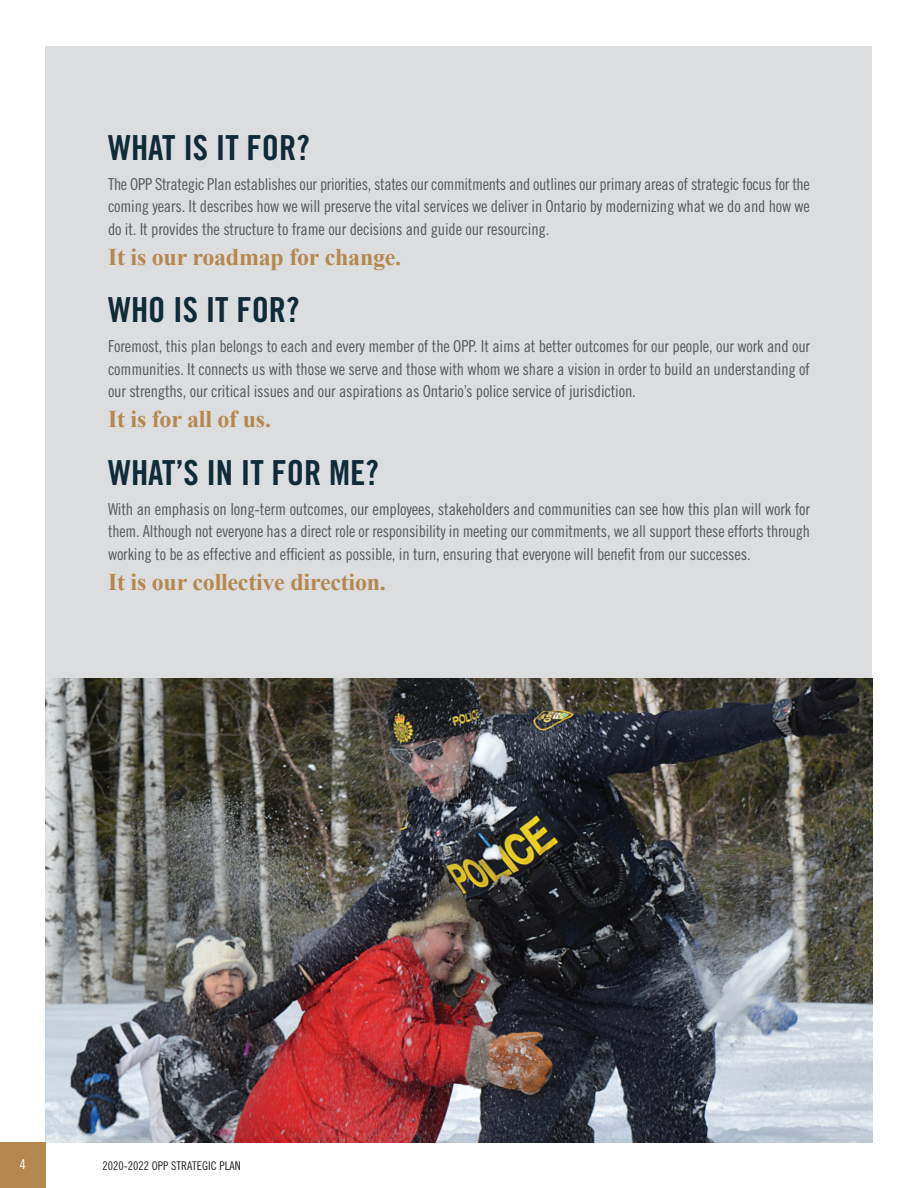
<style>
.page{position:relative;width:918px;height:1188px;background:#fff}
.page>*{position:absolute;margin:0;border:0;box-sizing:border-box;transform-origin:0 0}
.t1{font:34.5px "Trade Gothic LT Std Bd Cn 20";color:#0e2b37}
.t2{font:700 24px "Times New Roman";letter-spacing:-.01em;color:#b5884f}
.t3{font:16.5px/22.5px "Trade Gothic LT Std Cn 18";letter-spacing:-.01em;color:#57585a;text-align:justify}
.t4{font:13.5px "Trade Gothic LT Std Cn 18";color:#fff}
.t5{font:12px "Trade Gothic LT Std Cn 18";color:#231f20}
</style>
<div class="page">
<div style="left:46px;top:46px;width:826px;height:633px;background:#dcdddf"></div>
<img style="left:46px;top:679px;width:826px;height:463px">
<div style="left:0;top:1143px;width:46px;height:45px;background:#b5884f"></div>
<h1 class="t1" style="left:108px;top:127px;width:203px">WHAT IS IT FOR?</h1>
<p class="t3" style="left:108px;top:173px;width:703px">The OPP Strategic Plan establishes our priorities, states our commitments and outlines our primary areas of strategic focus for the coming years. It describes how we will preserve the vital services we deliver in Ontario by modernizing what we do and how we do it. It provides the structure to frame our decisions and guide our resourcing.</p>
<h2 class="t2" style="left:108px;top:240px;width:295px">It is our roadmap for change.</h2>
<h1 class="t1" style="left:108px;top:289px;width:193px">WHO IS IT FOR?</h1>
<p class="t3" style="left:108px;top:335px;width:704px">Foremost, this plan belongs to each and every member of the OPP. It aims at better outcomes for our people, our work and our communities. It connects us with those we serve and those with whom we share a vision in order to build an understanding of our strengths, our critical issues and our aspirations as Ontario’s police service of jurisdiction.</p>
<h2 class="t2" style="left:108px;top:403px;width:165px">It is for all of us.</h2>
<h1 class="t1" style="left:108px;top:452px;width:272px">WHAT’S IN IT FOR ME?</h1>
<p class="t3" style="left:108px;top:498px;width:704px">With an emphasis on long-term outcomes, our employees, stakeholders and communities can see how this plan will work for them. Although not everyone has a direct role or responsibility in meeting our commitments, we all support these efforts through working to be as effective and efficient as possible, in turn, ensuring that everyone will benefit from our successes.</p>
<h2 class="t2" style="left:108px;top:565px;width:279px">It is our collective direction.</h2>
<p class="t4" style="left:20px;top:1156px;width:7px">4</p>
<p class="t5" style="left:103px;top:1158px;width:140px">2020-2022 OPP STRATEGIC PLAN</p>
</div>
